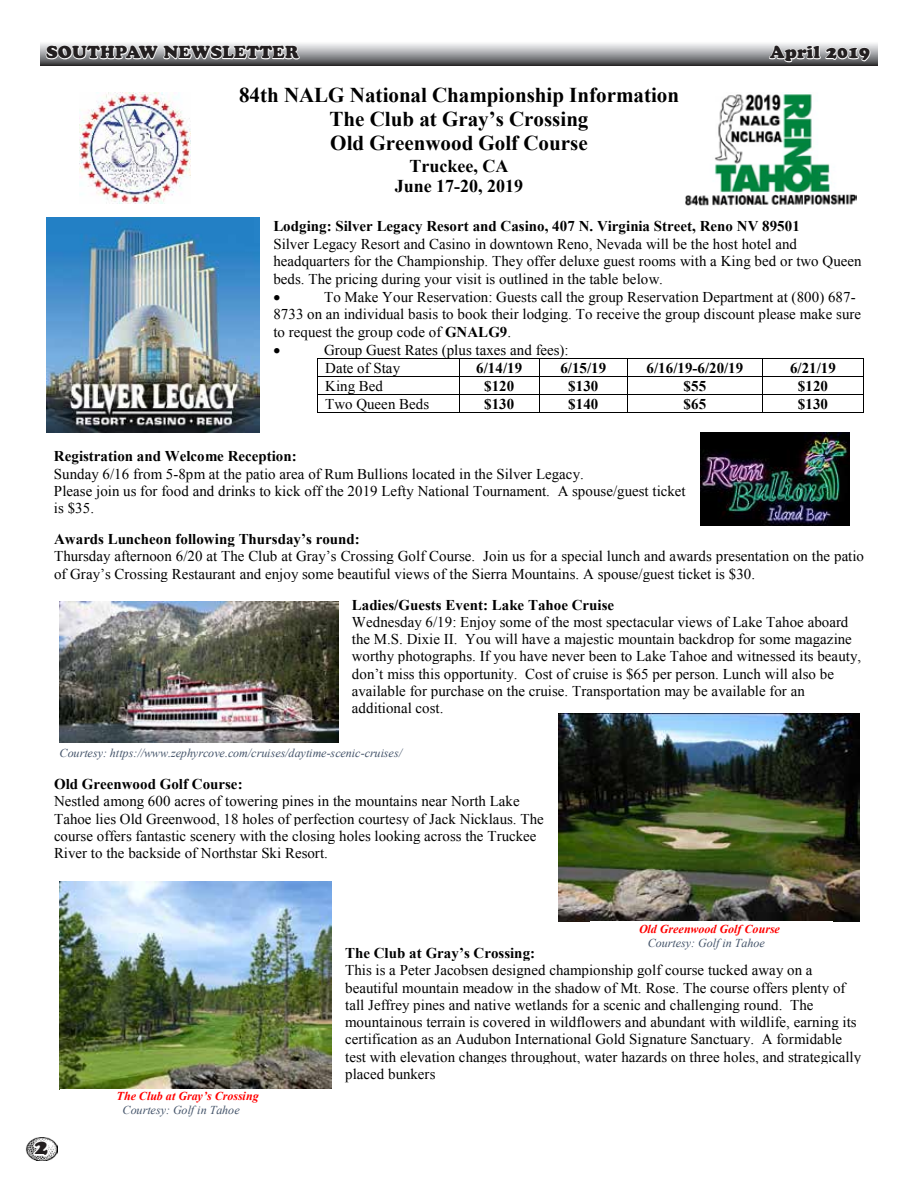
<style>
.page{position:relative;width:918px;height:1188px;background:#fff}
.page>*{position:absolute;margin:0;border:0;box-sizing:border-box;transform-origin:0 0}
.t1{font:700 21px/24.2px "Times New Roman";color:#000;text-align:center}
.t2{font:21px "Cooper Black Std";color:#231f20}
.t3{font:700 18px/20.7px "Times New Roman";color:#000;text-align:center}
.t4{font:17.25px "Cooper Black Std";letter-spacing:.01em;color:#231f20}
.t5{font:15px/17.2px "Times New Roman";color:#000}
.t6{font:700 15px "Times New Roman";color:#000}
.t7{font:15px "Symbol";color:#000}
.t8{font:italic 12px "Times New Roman";color:#44546a}
.t9{font:italic 700 12px "Times New Roman";color:#f00}
.s1{font-weight:700}
</style>
<div class="page">
<svg style="left:40px;top:43px;width:838px;height:22px;background:#9c9d9f"></svg>
<svg style="left:45px;top:43px;width:255px;height:23px"></svg>
<svg style="left:768px;top:44px;width:103px;height:19px"></svg>
<img style="left:25px;top:1137px;width:33px;height:24px">
<svg style="left:31px;top:1139px;width:19px;height:19px"></svg>
<hr style="left:318px;top:358px;width:141px;height:1px;background:#000">
<hr style="left:460px;top:358px;width:79px;height:1px;background:#000">
<hr style="left:540px;top:358px;width:87px;height:1px;background:#000">
<hr style="left:628px;top:358px;width:134px;height:1px;background:#000">
<hr style="left:763px;top:358px;width:100px;height:1px;background:#000">
<hr style="left:318px;top:376px;width:141px;height:1px;background:#000">
<hr style="left:460px;top:376px;width:79px;height:1px;background:#000">
<hr style="left:540px;top:376px;width:87px;height:1px;background:#000">
<hr style="left:628px;top:376px;width:134px;height:1px;background:#000">
<hr style="left:763px;top:376px;width:100px;height:1px;background:#000">
<hr style="left:318px;top:394px;width:141px;height:1px;background:#000">
<hr style="left:460px;top:394px;width:79px;height:1px;background:#000">
<hr style="left:540px;top:394px;width:87px;height:1px;background:#000">
<hr style="left:628px;top:394px;width:134px;height:1px;background:#000">
<hr style="left:763px;top:394px;width:100px;height:1px;background:#000">
<svg style="left:317px;top:358px;width:1px;height:55px"></svg>
<hr style="left:318px;top:412px;width:141px;height:1px;background:#000">
<svg style="left:459px;top:358px;width:1px;height:55px"></svg>
<hr style="left:460px;top:412px;width:79px;height:1px;background:#000">
<svg style="left:539px;top:358px;width:1px;height:55px"></svg>
<hr style="left:540px;top:412px;width:87px;height:1px;background:#000">
<svg style="left:627px;top:358px;width:1px;height:55px"></svg>
<hr style="left:628px;top:412px;width:134px;height:1px;background:#000">
<svg style="left:762px;top:358px;width:1px;height:55px"></svg>
<hr style="left:763px;top:412px;width:100px;height:1px;background:#000">
<svg style="left:863px;top:358px;width:1px;height:55px"></svg>
<img style="left:79px;top:92px;width:112px;height:112px">
<img style="left:685px;top:92px;width:172px;height:114px">
<img style="left:46px;top:218px;width:214px;height:215px">
<img style="left:701px;top:433px;width:148px;height:92px">
<img style="left:60px;top:882px;width:272px;height:207px">
<img style="left:59px;top:602px;width:279px;height:140px">
<img style="left:558px;top:714px;width:301px;height:207px">
<p class="t4" style="left:46px;top:42px;width:254px">SOUTHPAW NEWSLETTER</p>
<p class="t4" style="left:770px;top:42px;width:102px">April 2019</p>
<h1 class="t1" style="left:239px;top:82px;width:442px">84th NALG National Championship Information<br>The Club at Gray’s Crossing<br>Old Greenwood Golf Course</h1>
<p class="t3" style="left:395px;top:155px;width:130px">Truckee, CA<br>June 17-20, 2019</p>
<p class="t6" style="left:273px;top:215px;width:528px">Lodging: Silver Legacy Resort and Casino, 407 N. Virginia Street, Reno NV 89501</p>
<p class="t5" style="left:273px;top:235px;width:590px">Silver Legacy Resort and Casino in downtown Reno, Nevada will be the host hotel and headquarters for the Championship. They offer deluxe guest rooms with a King bed or two Queen beds. The pricing during your visit is outlined in the table below.</p>
<p class="t7" style="left:273px;top:287px;width:8px">•</p>
<p class="t5" style="left:273px;top:288px;width:589px;text-indent:51px">To Make Your Reservation: Guests call the group Reservation Department at (800) 687-<br>8733 on an individual basis to book their lodging. To receive the group discount please make sure to request the group code of <span class="s1">GNALG9</span>.</p>
<p class="t7" style="left:273px;top:340px;width:8px">•</p>
<p class="t5" style="left:324px;top:341px;width:246px;line-height:18px">Group Guest Rates (plus taxes and fees):<br>Date of Stay</p>
<p class="t6" style="left:476px;top:357px;width:47px">6/14/19</p>
<p class="t6" style="left:560px;top:357px;width:47px">6/15/19</p>
<p class="t6" style="left:647px;top:357px;width:98px">6/16/19-6/20/19</p>
<p class="t6" style="left:790px;top:357px;width:47px">6/21/19</p>
<p class="t5" style="left:325px;top:377px;width:59px">King Bed</p>
<p class="t6" style="left:484px;top:375px;width:32px">$120</p>
<p class="t6" style="left:568px;top:375px;width:32px">$130</p>
<p class="t6" style="left:684px;top:375px;width:24px">$55</p>
<p class="t6" style="left:798px;top:375px;width:32px">$120</p>
<p class="t5" style="left:325px;top:395px;width:106px">Two Queen Beds</p>
<p class="t6" style="left:484px;top:393px;width:32px">$130</p>
<p class="t6" style="left:568px;top:393px;width:32px">$140</p>
<p class="t6" style="left:684px;top:393px;width:24px">$65</p>
<p class="t6" style="left:798px;top:393px;width:32px">$130</p>
<p class="t6" style="left:54px;top:446px;width:244px">Registration and Welcome Reception:</p>
<p class="t5" style="left:54px;top:465px;width:633px">Sunday 6/16 from 5-8pm at the patio area of Rum Bullions located in the Silver Legacy.<br>Please join us for food and drinks to kick off the 2019 Lefty National Tournament. A spouse/guest ticket is $35.</p>
<p class="t6" style="left:54px;top:529px;width:307px">Awards Luncheon following Thursday’s round:</p>
<p class="t5" style="left:54px;top:547px;width:812px">Thursday afternoon 6/20 at The Club at Gray’s Crossing Golf Course. Join us for a special lunch and awards presentation on the patio of Gray’s Crossing Restaurant and enjoy some beautiful views of the Sierra Mountains. A spouse/guest ticket is $30.</p>
<p class="t6" style="left:352px;top:594px;width:264px">Ladies/Guests Event: Lake Tahoe Cruise</p>
<p class="t5" style="left:352px;top:613px;width:511px">Wednesday 6/19: Enjoy some of the most spectacular views of Lake Tahoe aboard the M.S. Dixie II. You will have a majestic mountain backdrop for some magazine worthy photographs. If you have never been to Lake Tahoe and witnessed its beauty, don’t miss this opportunity. Cost of cruise is $65 per person. Lunch will also be available for purchase on the cruise. Transportation may be available for an additional cost.</p>
<p class="t8" style="left:60px;top:744px;width:344px">Courtesy: https://www.zephyrcove.com/cruises/daytime-scenic-cruises/</p>
<p class="t6" style="left:54px;top:774px;width:190px">Old Greenwood Golf Course:</p>
<p class="t5" style="left:54px;top:792px;width:491px">Nestled among 600 acres of towering pines in the mountains near North Lake Tahoe lies Old Greenwood, 18 holes of perfection courtesy of Jack Nicklaus. The course offers fantastic scenery with the closing holes looking across the Truckee River to the backside of Northstar Ski Resort.</p>
<h1 class="t2" style="left:35px;top:1134px;width:15px">2</h1>
<p class="t9" style="left:117px;top:1088px;width:144px">The Club at Gray’s Crossing</p>
<p class="t8" style="left:123px;top:1102px;width:119px">Courtesy: Golf in Tahoe</p>
<p class="t9" style="left:639px;top:921px;width:142px">Old Greenwood Golf Course</p>
<p class="t8" style="left:648px;top:935px;width:119px">Courtesy: Golf in Tahoe</p>
<p class="t6" style="left:345px;top:943px;width:192px">The Club at Gray’s Crossing:</p>
<p class="t5" style="left:345px;top:961px;width:518px">This is a Peter Jacobsen designed championship golf course tucked away on a beautiful mountain meadow in the shadow of Mt. Rose. The course offers plenty of tall Jeffrey pines and native wetlands for a scenic and challenging round. The mountainous terrain is covered in wildflowers and abundant with wildlife, earning its certification as an Audubon International Gold Signature Sanctuary. A formidable test with elevation changes throughout, water hazards on three holes, and strategically placed bunkers</p>
</div>
